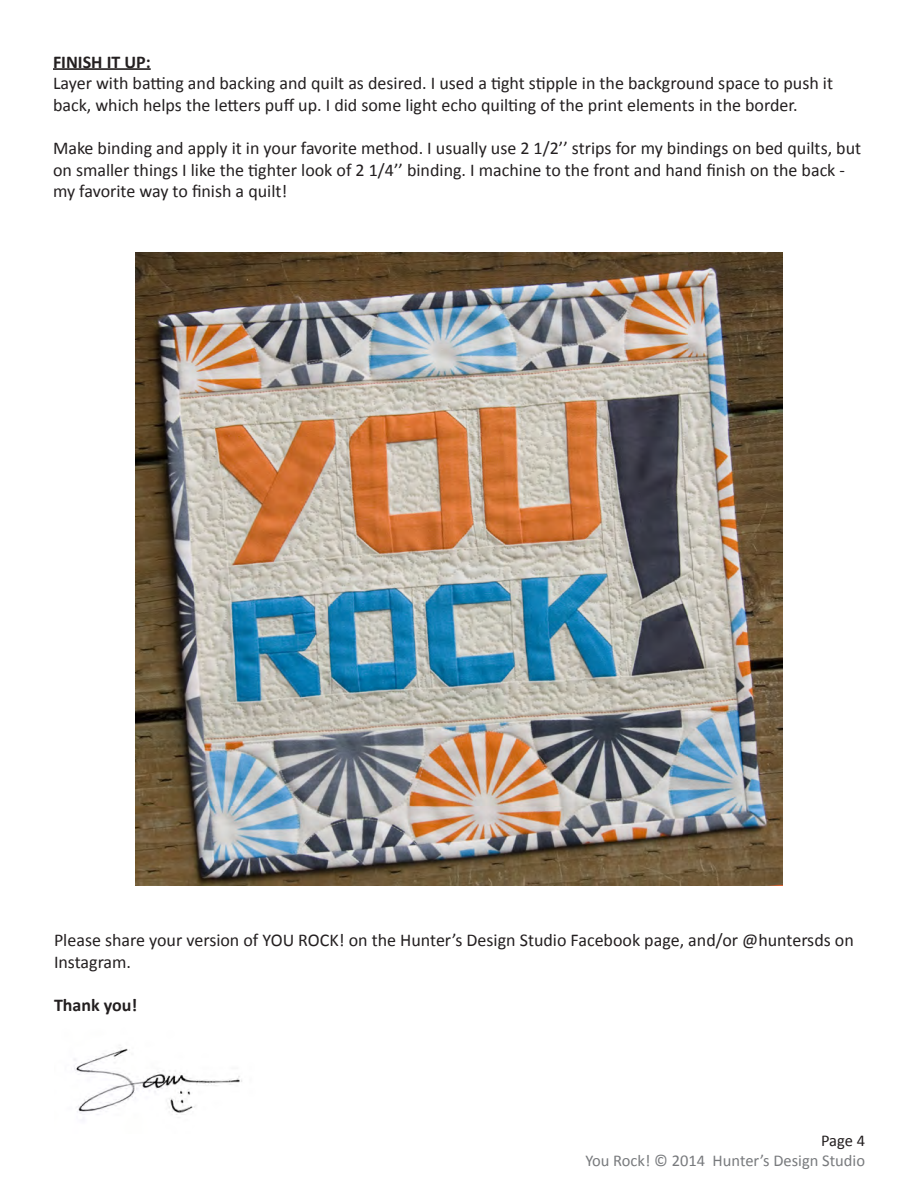
<style>
.page{position:relative;width:918px;height:1188px;background:#fff}
.page>*{position:absolute;margin:0;border:0;box-sizing:border-box;transform-origin:0 0}
.t1{font:18px/21.6px "Calibri";color:#231f20}
.t2{font:700 18px "Calibri";color:#231f20}
.t3{font:16.5px "Calibri";color:#787a7d}
.t4{font:16.5px "Calibri";color:#231f20}
</style>
<div class="page">
<hr style="left:53px;top:68px;width:98px;height:2px;background:#231f20">
<img style="left:135px;top:253px;width:648px;height:632px">
<img style="left:74px;top:1047px;width:168px;height:68px">
<p class="t2" style="left:53px;top:50px;width:99px">FINISH IT UP:</p>
<p class="t1" style="left:53px;top:71px;width:782px">Layer with batting and backing and quilt as desired. I used a tight stipple in the background space to push it back, which helps the letters puff up. I did some light echo quilting of the print elements in the border.</p>
<p class="t1" style="left:53px;top:136px;width:810px">Make binding and apply it in your favorite method. I usually use 2 1/2’’ strips for my bindings on bed quilts, but on smaller things I like the tighter look of 2 1/4’’ binding. I machine to the front and hand finish on the back - my favorite way to finish a quilt!</p>
<p class="t1" style="left:54px;top:929px;width:801px">Please share your version of YOU ROCK! on the Hunter’s Design Studio Facebook page, and/or @huntersds on<br>Instagram.</p>
<p class="t2" style="left:54px;top:994px;width:85px">Thank you!</p>
<p class="t4" style="left:821px;top:1131px;width:46px">Page 4</p>
<p class="t3" style="left:585px;top:1150px;width:281px">You Rock! © 2014 Hunter’s Design Studio</p>
</div>
